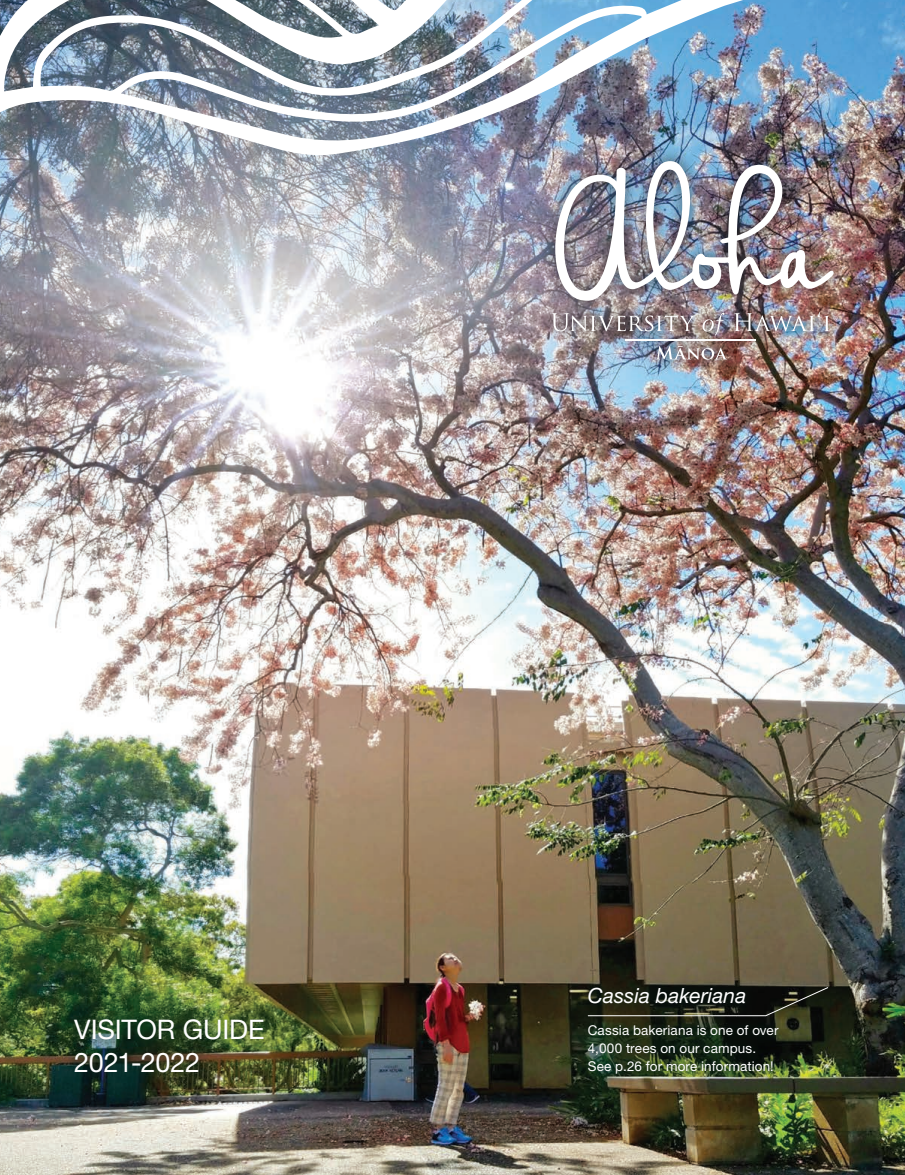
<style>
.page{position:relative;width:905px;height:1175px;background:#fff}
.page>*{position:absolute;margin:0;border:0;box-sizing:border-box;transform-origin:0 0}
.t1{font:27px/32.4px "Helvetica Neue LT Std";letter-spacing:-.005em;color:#fff}
.t2{font:italic 21px "Helvetica Neue LT Std";letter-spacing:.005em;color:#fff}
.t3{font:13.5px/18px "Helvetica Neue LT Std";letter-spacing:.01em;color:#fff}
</style>
<div class="page">
<img style="left:0;top:173px;width:904px;height:1001px">
<img style="left:0;top:0;width:904px;height:173px">
<div style="left:62px;top:1007px;width:214px;height:77px;background:#032215;opacity:.29"></div>
<div style="left:575px;top:975px;width:182px;height:41px;background:#032215;opacity:.29"></div>
<div style="left:575px;top:1013px;width:216px;height:73px;background:#032215;opacity:.29"></div>
<div style="left:538px;top:147px;width:313px;height:227px;background:#231f20;opacity:.6"></div>
<img style="left:555px;top:161px;width:278px;height:140px">
<svg style="left:551px;top:313px;width:143px;height:18px;background:#968e92"></svg>
<svg style="left:702px;top:312px;width:22px;height:24px"></svg>
<svg style="left:656px;top:346px;width:71px;height:13px"></svg>
<hr style="left:625px;top:339px;width:130px;height:1px;background:#fff">
<img style="left:734px;top:311px;width:103px;height:20px">
<svg style="left:587px;top:986px;width:241px;height:30px;background:#1e2117"></svg>
<h1 class="t1" style="left:74px;top:1013px;width:192px">VISITOR GUIDE<br>2021-2022</h1>
<p class="t2" style="left:588px;top:983px;width:160px">Cassia bakeriana</p>
<p class="t3" style="left:588px;top:1021px;width:192px">Cassia bakeriana is one of over<br>4,000 trees on our campus.<br>See p.26 for more information!</p>
</div>
